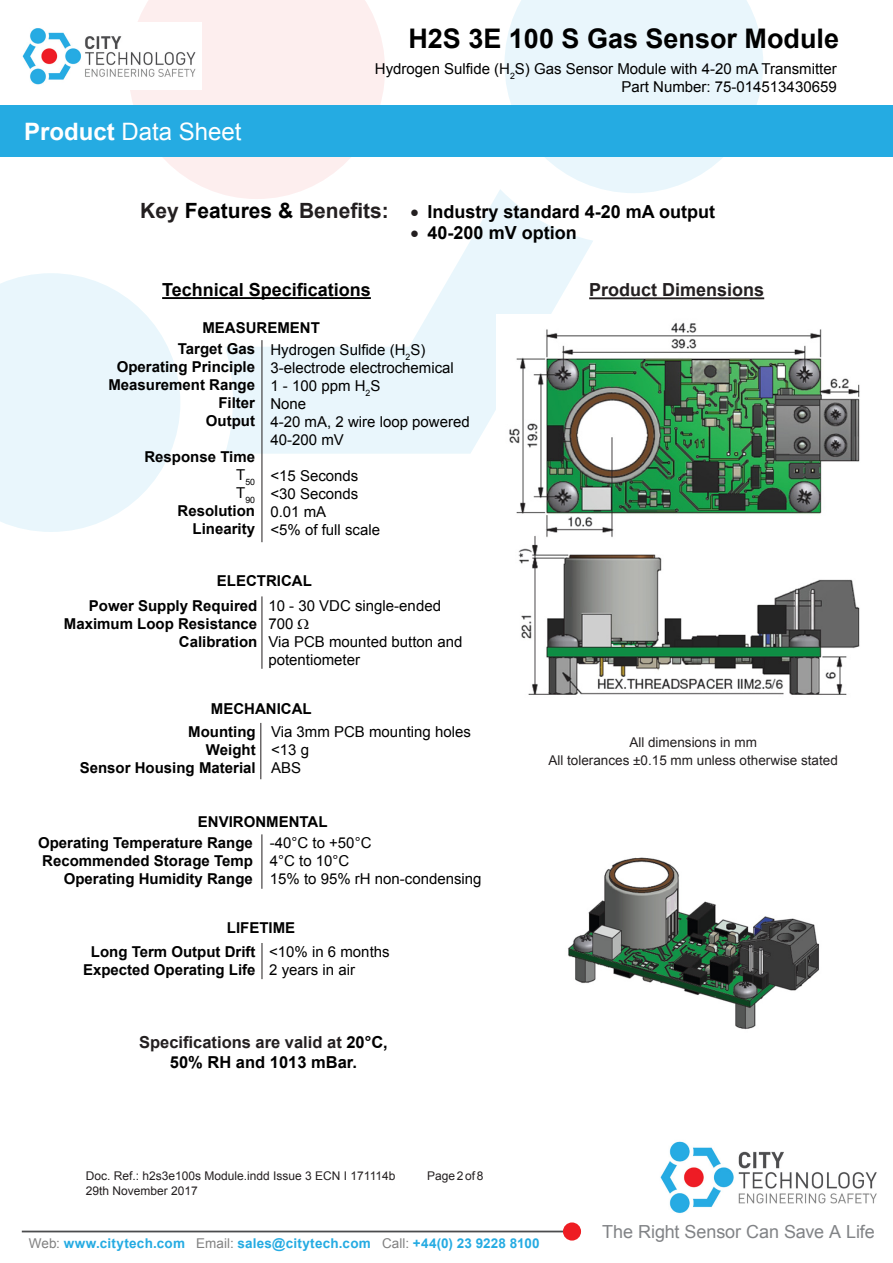
<style>
.page{position:relative;width:893px;height:1263px;background:#fff}
.page>*{position:absolute;margin:0;border:0;box-sizing:border-box;transform-origin:0 0}
.t1{font:700 27px "Arial";color:#000}
.t2{font:24px "Arial";color:#fff}
.t3{font:700 18px "Arial";color:#000}
.t4{font:18px "Arial";letter-spacing:-.005em;color:#818386}
.t5{font:700 18px "Arial";color:#231f20}
.t6{font:700 16.5px/19.8px "Arial";color:#231f20;text-align:center}
.t7{font:15px/18px "Arial";color:#000}
.t8{font:700 15px/18px "Arial";color:#000;text-align:right}
.t9{font:700 13.5px "Arial";letter-spacing:.015em;color:#25abe2}
.t10{font:13.5px/18px "Arial";color:#231f20;text-align:center}
.t11{font:12px "Arial";color:#231f20}
.t12{font:8.7px/18px "Arial";color:#000}
.s1{font-weight:700}
.s2{font-size:21px;color:#231f20}
.s3{font-size:21px}
.s4{color:#231f20}
.s5{color:#000}
.s6{font-weight:400;color:#818181}
</style>
<div class="page">
<svg style="left:225px;top:189px;width:368px;height:265px;fill:#e9f6fc"></svg>
<svg style="left:0;top:273px;width:180px;height:259px;fill:#e9f6fc"></svg>
<svg style="left:504px;top:0;width:259px;height:193px;fill:#e9f6fc"></svg>
<svg style="left:128px;top:0;width:257px;height:199px;fill:#fdeeee"></svg>
<div style="left:0;top:106px;width:893px;height:51px;background:#25abe2"></div>
<img style="left:22px;top:22px;width:179px;height:68px">
<hr style="left:22px;top:1230px;width:553px;height:2px;background:#4b4c4d">
<div style="left:563px;top:1222px;width:18px;height:18px;background:#ee1d23;border-radius:50%"></div>
<img style="left:660px;top:1141px;width:217px;height:73px">
<hr style="left:162px;top:297px;width:209px;height:2px;background:#000">
<hr style="left:262px;top:340px;width:1px;height:202px;background:#231f20">
<hr style="left:260px;top:723px;width:1px;height:56px;background:#231f20">
<hr style="left:262px;top:834px;width:1px;height:55px;background:#231f20">
<hr style="left:262px;top:943px;width:1px;height:36px;background:#231f20">
<img style="left:568px;top:857px;width:251px;height:173px">
<hr style="left:589px;top:297px;width:175px;height:2px;background:#231f20">
<img style="left:496px;top:314px;width:364px;height:381px">
<hr style="left:262px;top:596px;width:1px;height:73px;background:#231f20">
<h2 class="t2" style="left:24px;top:123px;width:219px"><span class="s1">Product</span> Data Sheet</h2>
<h1 class="t1" style="left:408px;top:28px;width:432px">H2S 3E 100 S Gas Sensor Module</h1>
<p class="t7" style="left:375px;top:60px;width:463px;text-align:right">Hydrogen Sulfide (H<sub>2</sub>S) Gas Sensor Module with 4-20 mA Transmitter<br>Part Number: 75-014513430659</p>
<p class="t3" style="left:140px;top:205px;width:576px"><span class="s2">Key</span> <span class="s3">Features &amp;</span> <span class="s2">Benefits:</span> <span class="s4">•</span> Industry standard 4-20 mA output</p>
<p class="t3" style="left:410px;top:226px;width:168px"><span class="s4">•</span> 40-200 mV option</p>
<p class="t3" style="left:162px;top:278px;width:210px">Technical Specifications</p>
<p class="t8" style="left:178px;top:318px;width:144px;line-height:21.1px;text-align:left;text-indent:25px">MEASUREMENT<br>Target Gas</p>
<p class="t8" style="left:108px;top:359px;width:148px">Operating Principle<br>Measurement Range<br>Filter<br>Output</p>
<p class="t8" style="left:144px;top:449px;width:112px">Response Time</p>
<p class="t12" style="left:236px;top:473px;width:20px"><sup>T</sup>50<br><sup>T</sup>90</p>
<p class="t8" style="left:178px;top:503px;width:79px">Resolution<br>Linearity</p>
<p class="t8" style="left:217px;top:573px;width:96px">ELECTRICAL</p>
<p class="t7" style="left:270px;top:340px;width:201px">Hydrogen Sulfide (H<sub>2</sub>S)<br>3-electrode electrochemical<br>1 - 100 ppm H<sub>2</sub>S<br>None<br>4-20 mA, 2 wire loop powered<br>40-200 mV</p>
<p class="t7" style="left:270px;top:468px;width:111px">&lt;15 Seconds &lt;30 Seconds<br>0.01 mA<br>&lt;5% of full scale</p>
<p class="t8" style="left:64px;top:598px;width:195px">Power Supply Required<br>Maximum Loop Resistance<br>Calibration</p>
<p class="t7" style="left:268px;top:598px;width:196px">10 - 30 VDC single-ended<br>700<br>Via PCB mounted button and potentiometer</p>
<p class="t8" style="left:188px;top:699px;width:125px;line-height:22.6px;text-align:left;text-indent:23px">MECHANICAL<br>Mounting</p>
<p class="t8" style="left:80px;top:742px;width:177px">Weight<br>Sensor Housing Material</p>
<p class="t7" style="left:271px;top:723px;width:201px">Via 3mm PCB mounting holes &lt;13 g<br>ABS</p>
<p class="t8" style="left:38px;top:813px;width:291px;line-height:20.4px;text-align:left;text-indent:160px">ENVIRONMENTAL<br>Operating Temperature Range</p>
<p class="t8" style="left:42px;top:853px;width:212px">Recommended Storage Temp<br>Operating Humidity Range</p>
<p class="t7" style="left:270px;top:835px;width:213px">-40°C to +50°C<br>4°C to 10°C<br>15% to 95% rH non-condensing</p>
<p class="t8" style="left:91px;top:917px;width:206px;line-height:23.9px;text-align:left;text-indent:136px">LIFETIME<br>Long Term Output Drift</p>
<p class="t8" style="left:83px;top:962px;width:174px">Expected Operating Life</p>
<p class="t7" style="left:269px;top:942px;width:122px">&lt;10% in 6 months<br>2 years in air</p>
<p class="t6" style="left:139px;top:1033px;width:250px">Specifications are valid at <span class="s5">20°C,<br>50% RH and 1013 mBar.</span></p>
<p class="t5" style="left:589px;top:283px;width:177px">Product Dimensions</p>
<p class="t10" style="left:548px;top:734px;width:291px">All dimensions in mm<br>All tolerances ±0.15 mm unless otherwise stated</p>
<p class="t11" style="left:86px;top:1171px;width:311px">Doc. Ref.: h2s3e100s Module.indd Issue 3 ECN I 171114b</p>
<p class="t11" style="left:427px;top:1171px;width:58px">Page 2 of 8</p>
<p class="t11" style="left:86px;top:1186px;width:114px">29th November 2017</p>
<p class="t9" style="left:29px;top:1238px;width:512px"><span class="s6">Web:</span> www.citytech.com <span class="s6">Email:</span> sales@citytech.com <span class="s6">Call:</span> +44(0) 23 9228 8100</p>
<p class="t4" style="left:602px;top:1225px;width:274px">The Right Sensor Can Save A Life</p>
</div>
